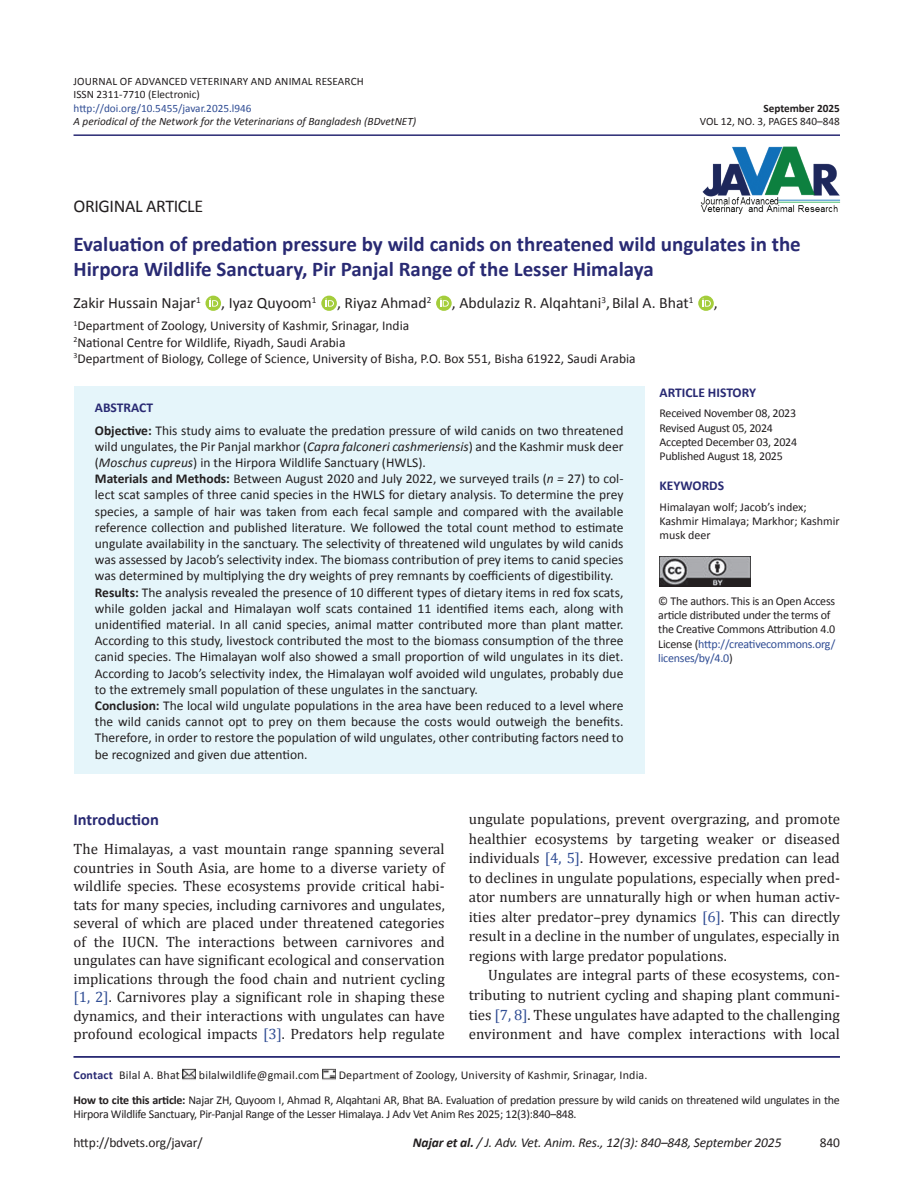
<style>
.page{position:relative;width:918px;height:1188px;background:#fff}
.page>*{position:absolute;margin:0;border:0;box-sizing:border-box;transform-origin:0 0}
.t1{font:700 21px/25.2px "Calibri";color:#292a73}
.t2{font:18px "Calibri";letter-spacing:-.02em;color:#231f20}
.t3{font:700 16.5px "Calibri";color:#292a73}
.t4{font:15.75px "Calibri";color:#231f20}
.t5{font:15px/18.5px "Cambria";color:#231f20;text-align:justify}
.t6{font:13.5px/16.2px "Calibri";color:#231f20}
.t7{font:italic 13.5px "Calibri";letter-spacing:-.01em;color:#231f20}
.t8{font:700 13.5px "Calibri";color:#292a73}
.t9{font:12px/14.4px "Calibri";letter-spacing:-.02em;color:#231f20}
.t10{font:12px/14.4px "Calibri";color:#231f20}
.t11{font:12px "Calibri";letter-spacing:.015em;color:#231f20}
.t12{font:11.25px/13.5px "Calibri";color:#231f20}
.t13{font:italic 11.25px "Calibri";color:#231f20}
.t14{font:11.25px "Calibri";color:#304d94}
.t15{font:700 11.25px "Calibri";color:#231f20}
.s1{font-weight:700;color:#292a73}
.s2{font-weight:700}
.s3{font-style:italic}
.s4{color:#304d94}
</style>
<div class="page">
<hr style="left:74px;top:134px;width:766px;height:2px;background:#292a73">
<svg style="left:209px;top:295px;width:12px;height:16px"></svg>
<svg style="left:205px;top:296px;width:16px;height:15px"></svg>
<svg style="left:210px;top:298px;width:8px;height:9px"></svg>
<svg style="left:321px;top:295px;width:16px;height:16px"></svg>
<svg style="left:321px;top:296px;width:16px;height:15px"></svg>
<svg style="left:326px;top:298px;width:8px;height:9px"></svg>
<svg style="left:436px;top:295px;width:16px;height:16px"></svg>
<svg style="left:436px;top:296px;width:16px;height:15px"></svg>
<svg style="left:440px;top:298px;width:9px;height:9px"></svg>
<svg style="left:698px;top:295px;width:16px;height:6px"></svg>
<svg style="left:698px;top:296px;width:16px;height:15px"></svg>
<svg style="left:702px;top:298px;width:9px;height:9px"></svg>
<hr style="left:74px;top:1056px;width:766px;height:2px;background:#292a73">
<svg style="left:183px;top:1069px;width:13px;height:11px"></svg>
<svg style="left:323px;top:1069px;width:13px;height:11px"></svg>
<img style="left:700px;top:146px;width:141px;height:69px">
<div style="left:74px;top:387px;width:570px;height:387px;background:#e5f5fa"></div>
<img style="left:660px;top:556px;width:90px;height:31px">
<p class="t12" style="left:74px;top:74px;width:292px">JOURNAL OF ADVANCED VETERINARY AND ANIMAL RESEARCH<br>ISSN 2311-7710 (Electronic)</p>
<p class="t14" style="left:74px;top:101px;width:180px">http://doi.org/10.5455/javar.2025.l946</p>
<p class="t15" style="left:763px;top:101px;width:78px">September 2025</p>
<p class="t13" style="left:74px;top:115px;width:344px">A periodical of the Network for the Veterinarians of Bangladesh (BDvetNET)</p>
<p class="t12" style="left:700px;top:114px;width:142px">VOL 12, NO. 3, PAGES 840–848</p>
<h2 class="t2" style="left:74px;top:195px;width:131px">ORIGINAL ARTICLE</h2>
<h1 class="t1" style="left:74px;top:230px;width:729px">Evaluation of predation pressure by wild canids on threatened wild ungulates in the<br>Hirpora Wildlife Sanctuary, Pir Panjal Range of the Lesser Himalaya</h1>
<p class="t4" style="left:74px;top:293px;width:129px">Zakir Hussain Najar<sup>1</sup></p>
<p class="t4" style="left:221px;top:293px;width:97px">, Iyaz Quyoom<sup>1</sup></p>
<p class="t4" style="left:337px;top:293px;width:96px">, Riyaz Ahmad<sup>2</sup></p>
<p class="t4" style="left:452px;top:293px;width:243px">, Abdulaziz R. Alqahtani<sup>3</sup>,Bilal A. Bhat<sup>1</sup></p>
<p class="t4" style="left:714px;top:293px;width:5px">,</p>
<p class="t6" style="left:74px;top:317px;width:564px"><sup>1</sup>Department of Zoology, University of Kashmir, Srinagar, India<br><sup>2</sup>National Centre for Wildlife, Riyadh, Saudi Arabia<br><sup>3</sup>Department of Biology, College of Science, University of Bisha, P.O. Box 551, Bisha 61922, Saudi Arabia</p>
<p class="t6" style="left:95px;top:396px;width:530px;line-height:22.2px"><span class="s1">ABSTRACT<br></span><span class="s2">Objective:</span> This study aims to evaluate the predation pressure of wild canids on two threatened</p>
<p class="t6" style="left:95px;top:438px;width:530px">wild ungulates, the Pir Panjal markhor (<span class="s3">Capra falconeri cashmeriensis</span>) and the Kashmir musk deer (<span class="s3">Moschus cupreus</span>) in the Hirpora Wildlife Sanctuary (HWLS).<br><span class="s2">Materials and Methods:</span> Between August 2020 and July 2022, we surveyed trails (<span class="s3">n =</span> 27) to col&shy;lect scat samples of three canid species in the HWLS for dietary analysis. To determine the prey species, a sample of hair was taken from each fecal sample and compared with the available reference collection and published literature. We followed the total count method to estimate ungulate availability in the sanctuary. The selectivity of threatened wild ungulates by wild canids was assessed by Jacob’s selectivity index. The biomass contribution of prey items to canid species was determined by multiplying the dry weights of prey remnants by coefficients of digestibility.<br><span class="s2">Results:</span> The analysis revealed the presence of 10 different types of dietary items in red fox scats, while golden jackal and Himalayan wolf scats contained 11 identified items each, along with unidentified material. In all canid species, animal matter contributed more than plant matter.<br>According to this study, livestock contributed the most to the biomass consumption of the three canid species. The Himalayan wolf also showed a small proportion of wild ungulates in its diet.<br>According to Jacob’s selectivity index, the Himalayan wolf avoided wild ungulates, probably due to the extremely small population of these ungulates in the sanctuary.<br><span class="s2">Conclusion:</span> The local wild ungulate populations in the area have been reduced to a level where the wild canids cannot opt to prey on them because the costs would outweigh the benefits.<br>Therefore, in order to restore the population of wild ungulates, other contributing factors need to be recognized and given due attention.</p>
<p class="t8" style="left:660px;top:384px;width:98px">ARTICLE HISTORY</p>
<p class="t9" style="left:660px;top:406px;width:139px">Received November 08, 2023<br>Revised August 05, 2024<br>Accepted December 03, 2024<br>Published August 18, 2025</p>
<p class="t8" style="left:660px;top:477px;width:66px">KEYWORDS</p>
<p class="t10" style="left:660px;top:499px;width:182px">Himalayan wolf; Jacob’s index;<br>Kashmir Himalaya; Markhor; Kashmir musk deer</p>
<p class="t9" style="left:658px;top:593px;width:179px">© The authors. This is an Open Access article distributed under the terms of the Creative Commons Attribution 4.0<br>License (<span class="s4">http://creativecommons.org/ licenses/by/4.0</span>)</p>
<p class="t3" style="left:74px;top:809px;width:87px">Introduction</p>
<p class="t5" style="left:74px;top:840px;width:373px">The Himalayas, a vast mountain range spanning several countries in South Asia, are home to a diverse variety of wildlife species. These ecosystems provide critical habi&shy;tats for many species, including carnivores and ungulates, several of which are placed under threatened categories of the IUCN. The interactions between carnivores and ungulates can have significant ecological and conservation implications through the food chain and nutrient cycling <span class="s4">[1, 2]</span>. Carnivores play a significant role in shaping these dynamics, and their interactions with ungulates can have profound ecological impacts <span class="s4">[3]</span>. Predators help regulate</p>
<p class="t5" style="left:469px;top:809px;width:373px;line-height:19.5px">ungulate populations, prevent overgrazing, and promote healthier ecosystems by targeting weaker or diseased individuals <span class="s4">[4, 5]</span>. However, excessive predation can lead to declines in ungulate populations, especially when pred&shy;ator numbers are unnaturally high or when human activ&shy;ities alter predator–prey dynamics <span class="s4">[6]</span>. This can directly result in a decline in the number of ungulates, especially in regions with large predator populations.</p>
<p class="t5" style="left:469px;top:966px;width:373px;line-height:19.5px;text-indent:19px">Ungulates are integral parts of these ecosystems, con&shy;tributing to nutrient cycling and shaping plant communi&shy;ties <span class="s4">[7, 8]</span>. These ungulates have adapted to the challenging environment and have complex interactions with local</p>
<p class="t11" style="left:74px;top:1067px;width:108px"><span class="s1">Contact</span> Bilal A. Bhat</p>
<p class="t11" style="left:199px;top:1067px;width:122px">bilalwildlife@gmail.com</p>
<p class="t9" style="left:73px;top:1062px;width:768px;line-height:24.9px;text-indent:265px">Department of Zoology, University of Kashmir, Srinagar, India.<br><span class="s2">How to cite this article:</span> Najar ZH, Quyoom I, Ahmad R, Alqahtani AR, Bhat BA. Evaluation of predation pressure by wild canids on threatened wild ungulates in the</p>
<p class="t9" style="left:73px;top:1106px;width:505px">Hirpora Wildlife Sanctuary, Pir-Panjal Range of the Lesser Himalaya. J Adv Vet Anim Res 2025; 12(3):840–848.</p>
<p class="t6" style="left:74px;top:1133px;width:131px">http://bdvets.org/javar/</p>
<p class="t7" style="left:413px;top:1134px;width:370px"><span class="s2">Najar et al.</span> / J. Adv. Vet. Anim. Res., 12(3): 840–848, September 2025</p>
<p class="t6" style="left:820px;top:1133px;width:22px">840</p>
</div>
